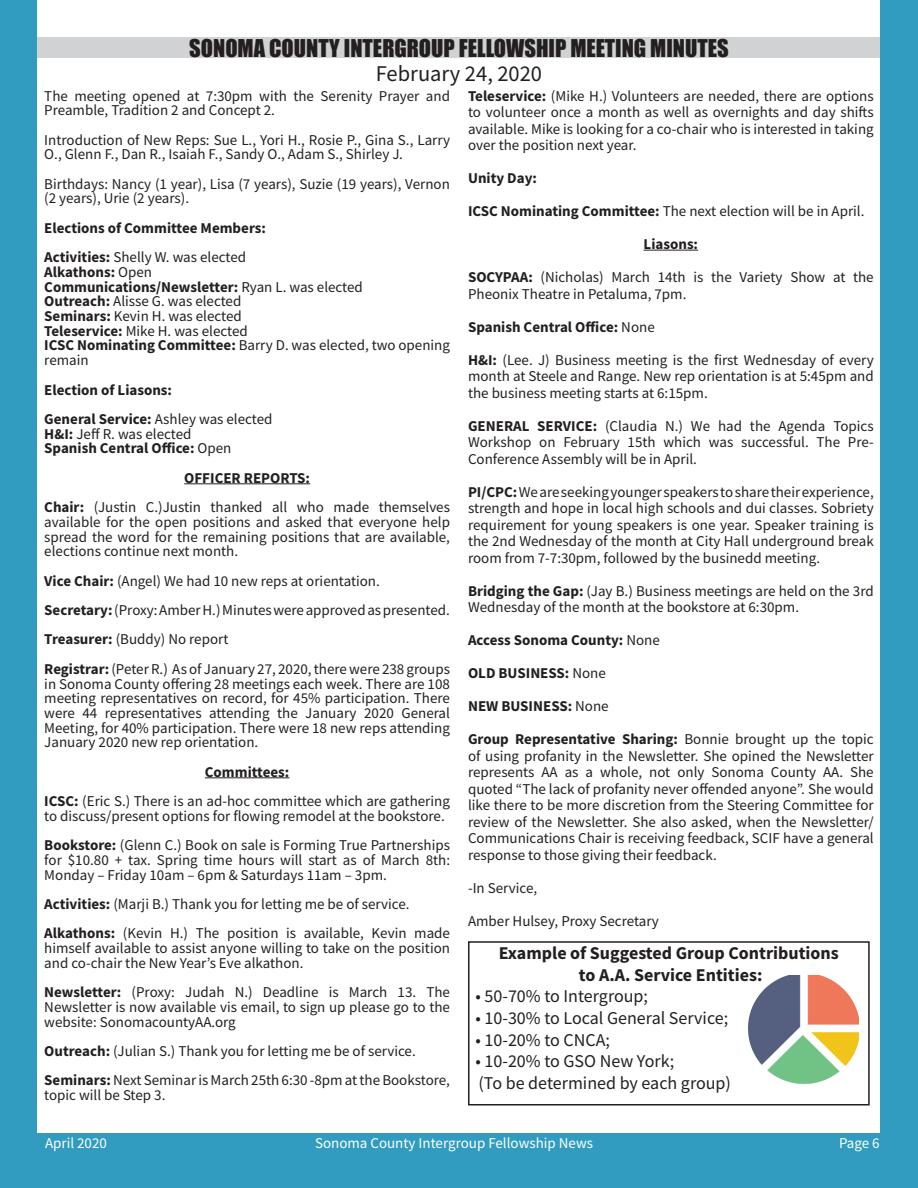
<style>
.page{position:relative;width:918px;height:1188px;background:#fff}
.page>*{position:absolute;margin:0;border:0;box-sizing:border-box;transform-origin:0 0}
.t1{font:22.5px "Impact";color:#231f20}
.t2{font:22.5px "Source Sans Pro";color:#231f20}
.t3{font:18px "Source Sans Pro";color:#231f20}
.t4{font:700 18px/21.6px "Source Sans Pro";color:#231f20;text-align:center}
.t5{font:15px/14.7px "Source Sans Pro";color:#231f20;text-align:justify}
.t6{font:700 15px "Source Sans Pro";color:#231f20}
.t7{font:15px "Source Sans Pro";color:#fff}
.s1{font-weight:700}
.s2{font-weight:400}
</style>
<div class="page">
<div style="left:0;top:1133px;width:918px;height:55px;background:#319cbf"></div>
<div style="left:880px;top:0;width:38px;height:1137px;background:#319cbf"></div>
<div style="left:0;top:0;width:38px;height:1137px;background:#319cbf"></div>
<hr style="left:184px;top:483px;width:126px;height:1px;background:#231f20">
<hr style="left:205px;top:777px;width:84px;height:1px;background:#231f20">
<hr style="left:644px;top:250px;width:54px;height:1px;background:#231f20">
<div style="left:38px;top:38px;width:842px;height:20px;background:#d1d2d4"></div>
<img style="left:749px;top:975px;width:109px;height:109px">
<div style="left:468px;top:941px;width:402px;height:165px;border:2px solid #231f20"></div>
<p class="t1" style="left:189px;top:31px;width:541px">SONOMA COUNTY INTERGROUP FELLOWSHIP MEETING MINUTES</p>
<p class="t2" style="left:376px;top:59px;width:168px">February 24, 2020</p>
<p class="t5" style="left:44px;top:88px;width:407px">The meeting opened at 7:30pm with the Serenity Prayer and<br>Preamble, Tradition 2 and Concept 2.</p>
<p class="t5" style="left:44px;top:132px;width:407px">Introduction of New Reps: Sue L., Yori H., Rosie P., Gina S., Larry<br>O., Glenn F., Dan R., Isaiah F., Sandy O., Adam S., Shirley J.</p>
<p class="t5" style="left:44px;top:176px;width:407px">Birthdays: Nancy (1 year), Lisa (7 years), Suzie (19 years), Vernon (2 years), Urie (2 years).</p>
<p class="t6" style="left:44px;top:218px;width:223px">Elections of Committee Members:</p>
<p class="t5" style="left:44px;top:250px;width:203px"><span class="s1">Activities:</span> Shelly W. was elected</p>
<p class="t6" style="left:44px;top:262px;width:109px">Alkathons: <span class="s2">Open</span></p>
<p class="t6" style="left:44px;top:276px;width:320px">Communications/Newsletter: <span class="s2">Ryan L. was elected</span></p>
<p class="t5" style="left:44px;top:294px;width:199px"><span class="s1">Outreach:</span> Alisse G. was elected</p>
<p class="t5" style="left:44px;top:309px;width:199px"><span class="s1">Seminars:</span> Kevin H. was elected</p>
<p class="t5" style="left:44px;top:323px;width:205px"><span class="s1">Teleservice:</span> Mike H. was elected</p>
<p class="t5" style="left:44px;top:338px;width:407px"><span class="s1">ICSC Nominating Committee:</span> Barry D. was elected, two opening remain</p>
<p class="t6" style="left:44px;top:379px;width:129px">Election of Liasons:</p>
<p class="t5" style="left:44px;top:411px;width:230px"><span class="s1">General Service:</span> Ashley was elected</p>
<p class="t5" style="left:44px;top:426px;width:149px"><span class="s1">H&amp;I:</span> Jeff R. was elected</p>
<p class="t6" style="left:44px;top:438px;width:189px">Spanish Central Office: <span class="s2">Open</span></p>
<p class="t6" style="left:184px;top:468px;width:127px">OFFICER REPORTS:</p>
<p class="t5" style="left:44px;top:500px;width:407px"><span class="s1">Chair:</span> (Justin C.)Justin thanked all who made themselves available for the open positions and asked that everyone help spread the word for the remaining positions that are available, elections continue next month.</p>
<p class="t5" style="left:44px;top:573px;width:337px"><span class="s1">Vice Chair:</span> (Angel) We had 10 new reps at orientation.</p>
<p class="t5" style="left:44px;top:603px;width:407px"><span class="s1">Secretary:</span> (Proxy: Amber H.) Minutes were approved as presented.</p>
<p class="t5" style="left:44px;top:632px;width:186px"><span class="s1">Treasurer:</span> (Buddy) No report</p>
<p class="t5" style="left:44px;top:661px;width:407px"><span class="s1">Registrar:</span> (Peter R.) As of January 27, 2020, there were 238 groups in Sonoma County offering 28 meetings each week. There are 108 meeting representatives on record, for 45% participation. There were 44 representatives attending the January 2020 General Meeting, for 40% participation. There were 18 new reps attending January 2020 new rep orientation.</p>
<p class="t6" style="left:205px;top:762px;width:86px">Committees:</p>
<p class="t5" style="left:44px;top:794px;width:407px"><span class="s1">ICSC:</span> (Eric S.) There is an ad-hoc committee which are gathering to discuss/present options for flowing remodel at the bookstore.</p>
<p class="t5" style="left:44px;top:838px;width:407px"><span class="s1">Bookstore:</span> (Glenn C.) Book on sale is Forming True Partnerships for $10.80 + tax. Spring time hours will start as of March 8th:<br>Monday – Friday 10am – 6pm &amp; Saturdays 11am – 3pm.</p>
<p class="t5" style="left:44px;top:897px;width:367px"><span class="s1">Activities:</span> (Marji B.) Thank you for letting me be of service.</p>
<p class="t5" style="left:44px;top:926px;width:407px"><span class="s1">Alkathons:</span> (Kevin H.) The position is available, Kevin made himself available to assist anyone willing to take on the position and co-chair the New Year’s Eve alkathon.</p>
<p class="t5" style="left:44px;top:985px;width:407px"><span class="s1">Newsletter:</span> (Proxy: Judah N.) Deadline is March 13. The Newsletter is now available vis email, to sign up please go to the website: SonomacountyAA.org</p>
<p class="t5" style="left:44px;top:1044px;width:373px"><span class="s1">Outreach:</span> (Julian S.) Thank you for letting me be of service.</p>
<p class="t5" style="left:44px;top:1073px;width:407px"><span class="s1">Seminars:</span> Next Seminar is March 25th 6:30 -8pm at the Bookstore, topic will be Step 3.</p>
<p class="t5" style="left:468px;top:87px;width:407px;line-height:16.5px"><span class="s1">Teleservice:</span> (Mike H.) Volunteers are needed, there are options to volunteer once a month as well as overnights and day shifts available. Mike is looking for a co-chair who is interested in taking over the position next year.</p>
<p class="t6" style="left:468px;top:168px;width:71px">Unity Day:</p>
<p class="t5" style="left:468px;top:204px;width:398px"><span class="s1">ICSC Nominating Committee:</span> The next election will be in April.</p>
<p class="t6" style="left:644px;top:234px;width:56px">Liasons:</p>
<p class="t5" style="left:468px;top:269px;width:407px;line-height:16.5px"><span class="s1">SOCYPAA:</span> (Nicholas) March 14th is the Variety Show at the<br>Pheonix Theatre in Petaluma, 7pm.</p>
<p class="t6" style="left:468px;top:316px;width:188px">Spanish Central Office: <span class="s2">None</span></p>
<p class="t5" style="left:468px;top:351px;width:407px;line-height:16.5px"><span class="s1">H&amp;I:</span> (Lee. J) Business meeting is the first Wednesday of every month at Steele and Range. New rep orientation is at 5:45pm and the business meeting starts at 6:15pm.</p>
<p class="t5" style="left:468px;top:417px;width:407px;line-height:16.5px"><span class="s1">GENERAL SERVICE:</span> (Claudia N.) We had the Agenda Topics Workshop on February 15th which was successful. The Pre-Conference Assembly will be in April.</p>
<p class="t5" style="left:468px;top:483px;width:407px;line-height:16.5px"><span class="s1">PI/CPC:</span> We are seeking younger speakers to share their experience, strength and hope in local high schools and dui classes. Sobriety requirement for young speakers is one year. Speaker training is the 2nd Wednesday of the month at City Hall underground break room from 7-7:30pm, followed by the businedd meeting.</p>
<p class="t5" style="left:468px;top:582px;width:407px;line-height:16.5px"><span class="s1">Bridging the Gap:</span> (Jay B.) Business meetings are held on the 3rd<br>Wednesday of the month at the bookstore at 6:30pm.</p>
<p class="t6" style="left:468px;top:630px;width:193px">Access Sonoma County: <span class="s2">None</span></p>
<p class="t6" style="left:468px;top:663px;width:139px">OLD BUSINESS: <span class="s2">None</span></p>
<p class="t6" style="left:468px;top:696px;width:142px">NEW BUSINESS: <span class="s2">None</span></p>
<p class="t5" style="left:468px;top:731px;width:407px;line-height:16.5px"><span class="s1">Group Representative Sharing:</span> Bonnie brought up the topic of using profanity in the Newsletter. She opined the Newsletter represents AA as a whole, not only Sonoma County AA. She quoted “The lack of profanity never offended anyone”. She would like there to be more discretion from the Steering Committee for review of the Newsletter. She also asked, when the Newsletter/ Communications Chair is receiving feedback, SCIF have a general response to those giving their feedback.</p>
<p class="t5" style="left:468px;top:880px;width:71px">-In Service,</p>
<p class="t5" style="left:468px;top:913px;width:192px">Amber Hulsey, Proxy Secretary</p>
<p class="t4" style="left:499px;top:942px;width:341px">Example of Suggested Group Contributions to A.A. Service Entities:</p>
<p class="t3" style="left:476px;top:985px;width:174px">• 50-70% to Intergroup;</p>
<p class="t3" style="left:476px;top:1007px;width:254px">• 10-30% to Local General Service;</p>
<p class="t3" style="left:476px;top:1028px;width:136px">• 10-20% to CNCA;</p>
<p class="t3" style="left:476px;top:1050px;width:200px">• 10-20% to GSO New York;</p>
<p class="t3" style="left:479px;top:1071px;width:254px">(To be determined by each group)</p>
<p class="t7" style="left:45px;top:1134px;width:64px">April 2020</p>
<p class="t7" style="left:315px;top:1134px;width:280px">Sonoma County Intergroup Fellowship News</p>
<p class="t7" style="left:839px;top:1134px;width:42px">Page 6</p>
</div>
